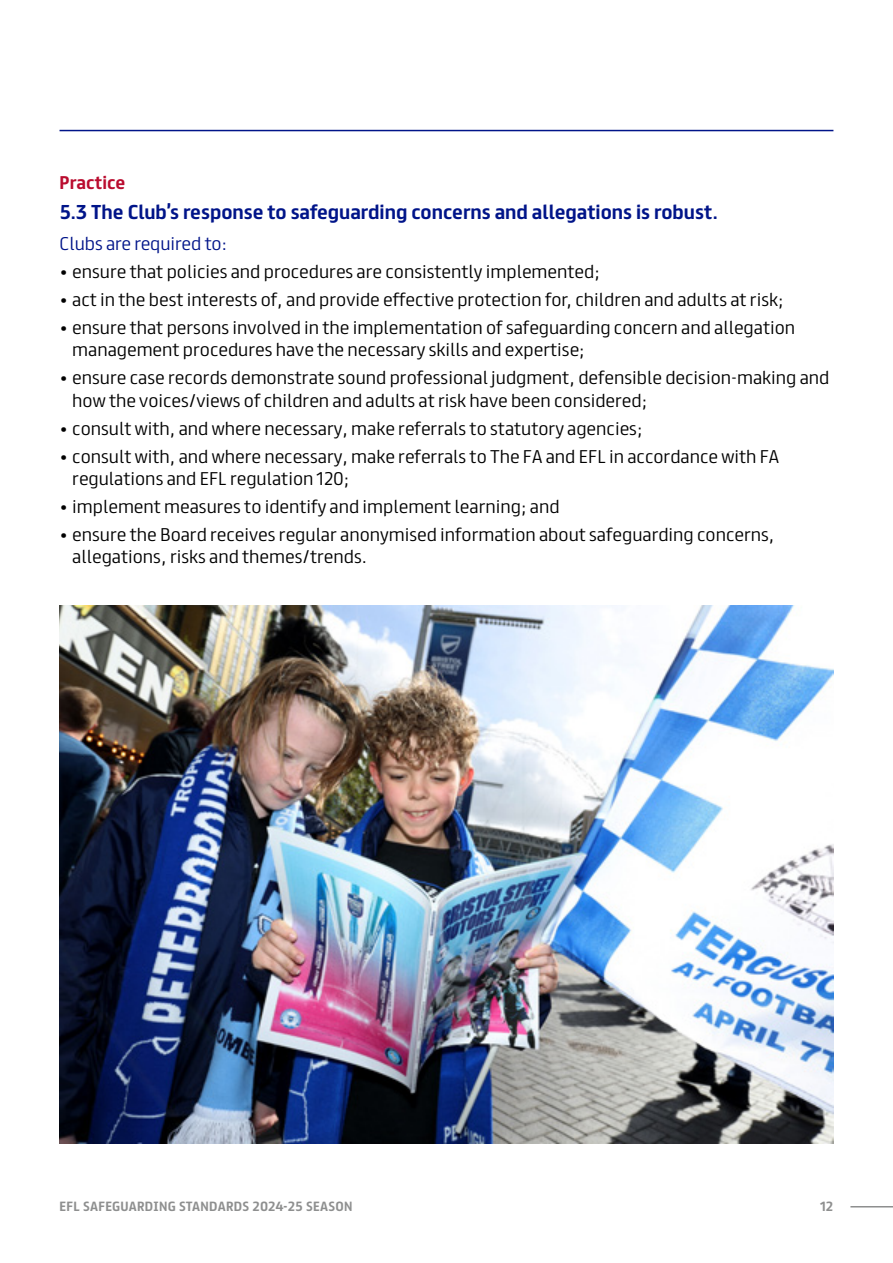
<style>
.page{position:relative;width:893px;height:1263px;background:#fff}
.page>*{position:absolute;margin:0;border:0;box-sizing:border-box;transform-origin:0 0}
.t1{font:700 18px "EFL";color:#001489}
.t2{font:300 16.5px/22.5px "EFL";color:#000}
.t3{font:300 16.5px "EFL";color:#001489}
.t4{font:700 16.5px "EFL";color:#ba0c2f}
.t5{font:700 12px "EFL";letter-spacing:.025em;color:#8e8f8f}
</style>
<div class="page">
<hr style="left:850px;top:1206px;width:43px;height:1px;background:#8e8f8f">
<hr style="left:60px;top:130px;width:773px;height:1px;background:#001489">
<img style="left:60px;top:606px;width:773px;height:538px">
<p class="t4" style="left:60px;top:174px;width:67px">Practice</p>
<p class="t1" style="left:60px;top:202px;width:660px">5.3 The Club’s response to safeguarding concerns and allegations is robust.</p>
<p class="t3" style="left:60px;top:229px;width:169px">Clubs are required to:</p>
<p class="t2" style="left:60px;top:259px;width:542px">• ensure that policies and procedures are consistently implemented;</p>
<p class="t2" style="left:60px;top:287px;width:726px">• act in the best interests of, and provide effective protection for, children and adults at risk;</p>
<p class="t2" style="left:72px;top:315px;width:724px;text-indent:-13px">• ensure that persons involved in the implementation of safeguarding concern and allegation management procedures have the necessary skills and expertise;</p>
<p class="t2" style="left:72px;top:365px;width:759px;text-indent:-13px">• ensure case records demonstrate sound professional judgment, defensible decision-making and how the voices/views of children and adults at risk have been considered;</p>
<p class="t2" style="left:60px;top:416px;width:585px">• consult with, and where necessary, make referrals to statutory agencies;</p>
<p class="t2" style="left:72px;top:444px;width:708px;text-indent:-13px">• consult with, and where necessary, make referrals to The FA and EFL in accordance with FA regulations and EFL regulation 120;</p>
<p class="t2" style="left:60px;top:494px;width:502px">• implement measures to identify and implement learning; and</p>
<p class="t2" style="left:72px;top:522px;width:704px;text-indent:-13px">• ensure the Board receives regular anonymised information about safeguarding concerns, allegations, risks and themes/trends.</p>
<p class="t5" style="left:60px;top:1200px;width:295px">EFL SAFEGUARDING STANDARDS 2024-25 SEASON</p>
<p class="t5" style="left:820px;top:1200px;width:15px">12</p>
</div>
